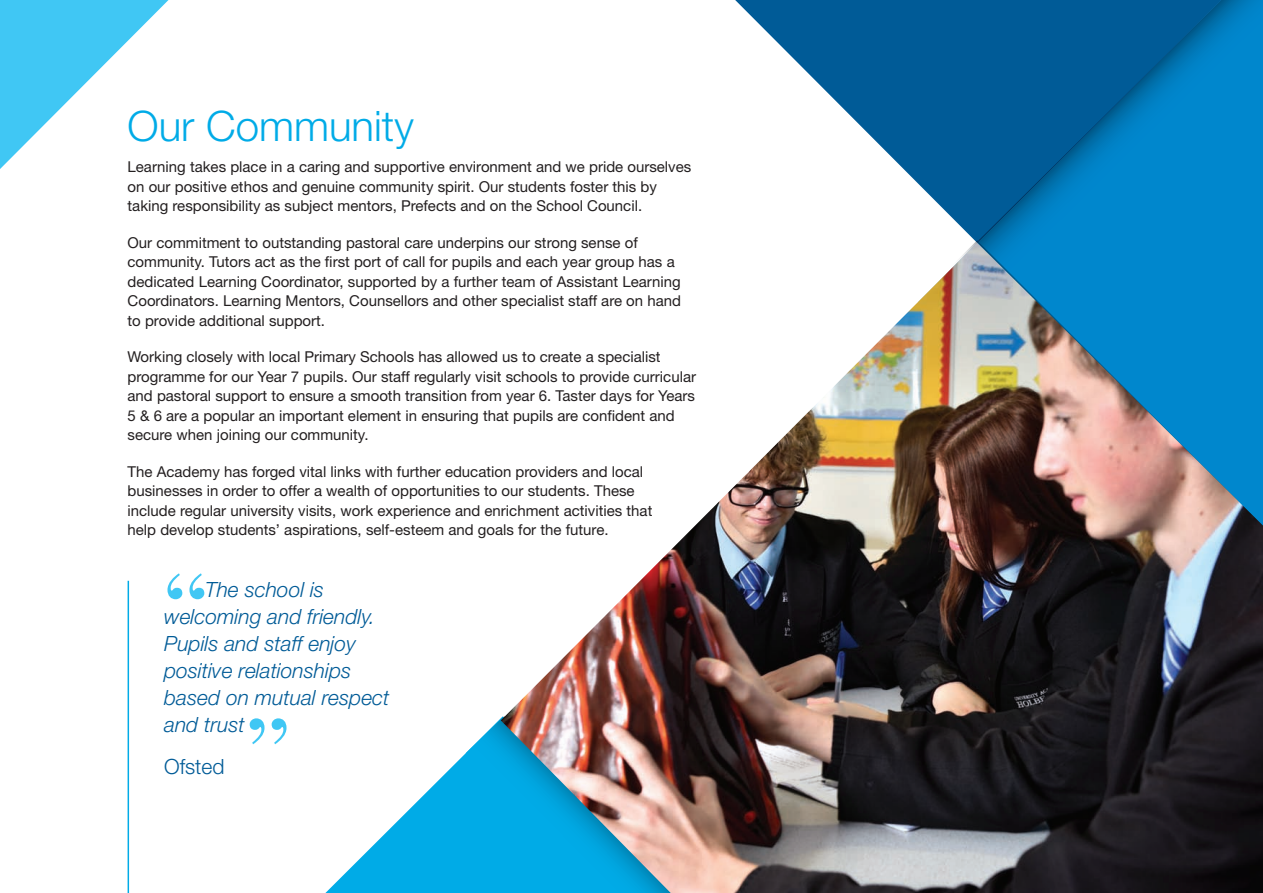
<style>
.page{position:relative;width:1263px;height:893px;background:#fff}
.page>*{position:absolute;margin:0;border:0;box-sizing:border-box;transform-origin:0 0}
.t1{font:99px "Bodoni Std";color:#40c7f4}
.t2{font:300 42px "Helvetica Neue LT Std";color:#00abe7}
.t3{font:italic 300 21px/27px "Helvetica Neue LT Std";color:#005b97}
.t4{font:300 21px "Helvetica Neue LT Std";color:#005b97}
.t5{font:15px/19.5px "Helvetica Neue LT Std";color:#231f20}
</style>
<div class="page">
<svg style="left:735px;top:0;width:243px;height:242px"></svg>
<div style="left:1225px;top:0;width:38px;height:242px;background:#0087cd"></div>
<svg style="left:978px;top:0;width:247px;height:242px;background:#006dad"></svg>
<img style="left:979px;top:242px;width:37px;height:1px">
<svg style="left:127px;top:716px;width:339px;height:177px"></svg>
<svg style="left:466px;top:718px;width:35px;height:175px;background:#19b2e8"></svg>
<img style="left:501px;top:243px;width:762px;height:650px">
<svg style="left:0;top:0;width:169px;height:169px"></svg>
<hr style="left:128px;top:581px;width:1px;height:312px;background:#00abe7">
<h2 class="t2" style="left:128px;top:111px;width:288px">Our Community</h2>
<p class="t5" style="left:128px;top:159px;width:565px">Learning takes place in a caring and supportive environment and we pride ourselves on our positive ethos and genuine community spirit. Our students foster this by taking responsibility as subject mentors, Prefects and on the School Council.</p>
<p class="t5" style="left:128px;top:234px;width:555px">Our commitment to outstanding pastoral care underpins our strong sense of community. Tutors act as the first port of call for pupils and each year group has a dedicated Learning Coordinator, supported by a further team of Assistant Learning Coordinators. Learning Mentors, Counsellors and other specialist staff are on hand to provide additional support.</p>
<p class="t5" style="left:128px;top:349px;width:570px">Working closely with local Primary Schools has allowed us to create a specialist programme for our Year 7 pupils. Our staff regularly visit schools to provide curricular and pastoral support to ensure a smooth transition from year 6. Taster days for Years 5 &amp; 6 are a popular an important element in ensuring that pupils are confident and secure when joining our community.</p>
<p class="t5" style="left:128px;top:463px;width:526px">The Academy has forged vital links with further education providers and local businesses in order to offer a wealth of opportunities to our students. These include regular university visits, work experience and enrichment activities that help develop students’ aspirations, self-esteem and goals for the future.</p>
<h1 class="t1" style="left:163px;top:570px;width:45px">“</h1>
<h3 class="t3" style="left:164px;top:577px;width:227px;text-indent:41px">The school is welcoming and friendly.<br>Pupils and staff enjoy positive relationships based on mutual respect and trust</h3>
<h3 class="t4" style="left:164px;top:758px;width:62px">Ofsted</h3>
<h1 class="t1" style="left:247px;top:715px;width:45px">”</h1>
</div>
